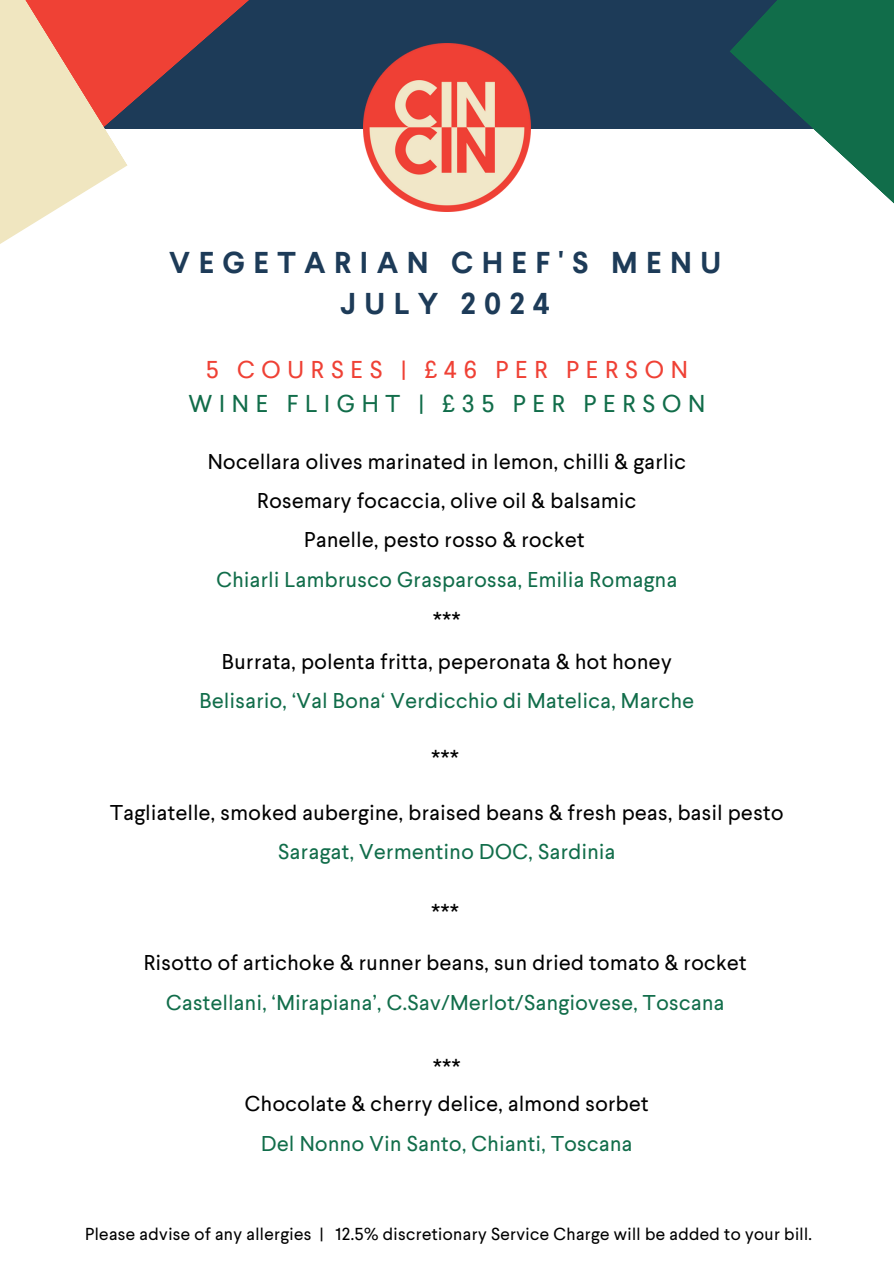
<style>
.page{position:relative;width:894px;height:1264px;background:#fff}
.page>*{position:absolute;margin:0;border:0;box-sizing:border-box;transform-origin:0 0}
.t1{font:700 30px/41.7px "Larsseit";letter-spacing:.28em;color:#1d3b58;text-align:center}
.t2{font:24.75px "Larsseit";color:#000}
.t3{font:24.3px/33.8px "Larsseit";letter-spacing:.28em;color:#116d4a;text-align:center}
.t4{font:21.3px/39.3px "Larsseit";letter-spacing:.025em;color:#000;text-align:center}
.t5{font:21.3px/39.3px "Larsseit";letter-spacing:.025em;color:#116d4a;text-align:center}
.t6{font:17.25px "Larsseit";letter-spacing:.025em;color:#000}
.s1{color:#ef4135}
.s2{color:#116d4a}
.s3{color:#000}
</style>
<div class="page">
<div style="left:0;top:0;width:893px;height:128px;background:#1d3b58"></div>
<svg style="left:128px;top:0;width:333px;height:129px"></svg>
<svg style="left:0;top:0;width:128px;height:244px;fill:#f0e6c0"></svg>
<img style="left:363px;top:44px;width:168px;height:167px">
<svg style="left:729px;top:0;width:164px;height:203px;fill:#116d4a"></svg>
<h2 class="t1" style="left:169px;top:240px;width:553px">VEGETARIAN CHEF'S MENU<br>JULY 2024</h2>
<h3 class="t3" style="left:188px;top:352px;width:518px"><span class="s1">5 COURSES | £46 PER PERSON<br></span>WINE FLIGHT | £35 PER PERSON</h3>
<p class="t4" style="left:208px;top:441px;width:479px">Nocellara olives marinated in lemon, chilli &amp; garlic Rosemary focaccia, olive oil &amp; balsamic<br>Panelle, pesto rosso &amp; rocket<br><span class="s2">Chiarli Lambrusco Grasparossa, Emilia Romagna</span></p>
<p class="t2" style="left:433px;top:606px;width:29px">***</p>
<p class="t5" style="left:199px;top:641px;width:496px"><span class="s3">Burrata, polenta fritta, peperonata &amp; hot honey<br></span>Belisario, ‘Val Bona‘ Verdicchio di Matelica, Marche</p>
<h3 class="t2" style="left:431px;top:743px;width:29px">***</h3>
<h3 class="t4" style="left:110px;top:791px;width:674px">Tagliatelle, smoked aubergine, braised beans &amp; fresh peas, basil pesto<br><span class="s2">Saragat, Vermentino DOC, Sardinia</span></h3>
<h3 class="t2" style="left:431px;top:898px;width:29px">***</h3>
<p class="t5" style="left:144px;top:942px;width:604px"><span class="s3">Risotto of artichoke &amp; runner beans, sun dried tomato &amp; rocket<br></span>Castellani, ‘Mirapiana’, C.Sav/Merlot/Sangiovese, Toscana</p>
<p class="t2" style="left:433px;top:1052px;width:29px">***</p>
<h3 class="t4" style="left:245px;top:1083px;width:405px">Chocolate &amp; cherry delice, almond sorbet<br><span class="s2">Del Nonno Vin Santo, Chianti, Toscana</span></h3>
<h1 class="t6" style="left:85px;top:1222px;width:728px">Please advise of any allergies | 12.5% discretionary Service Charge will be added to your bill.</h1>
</div>
